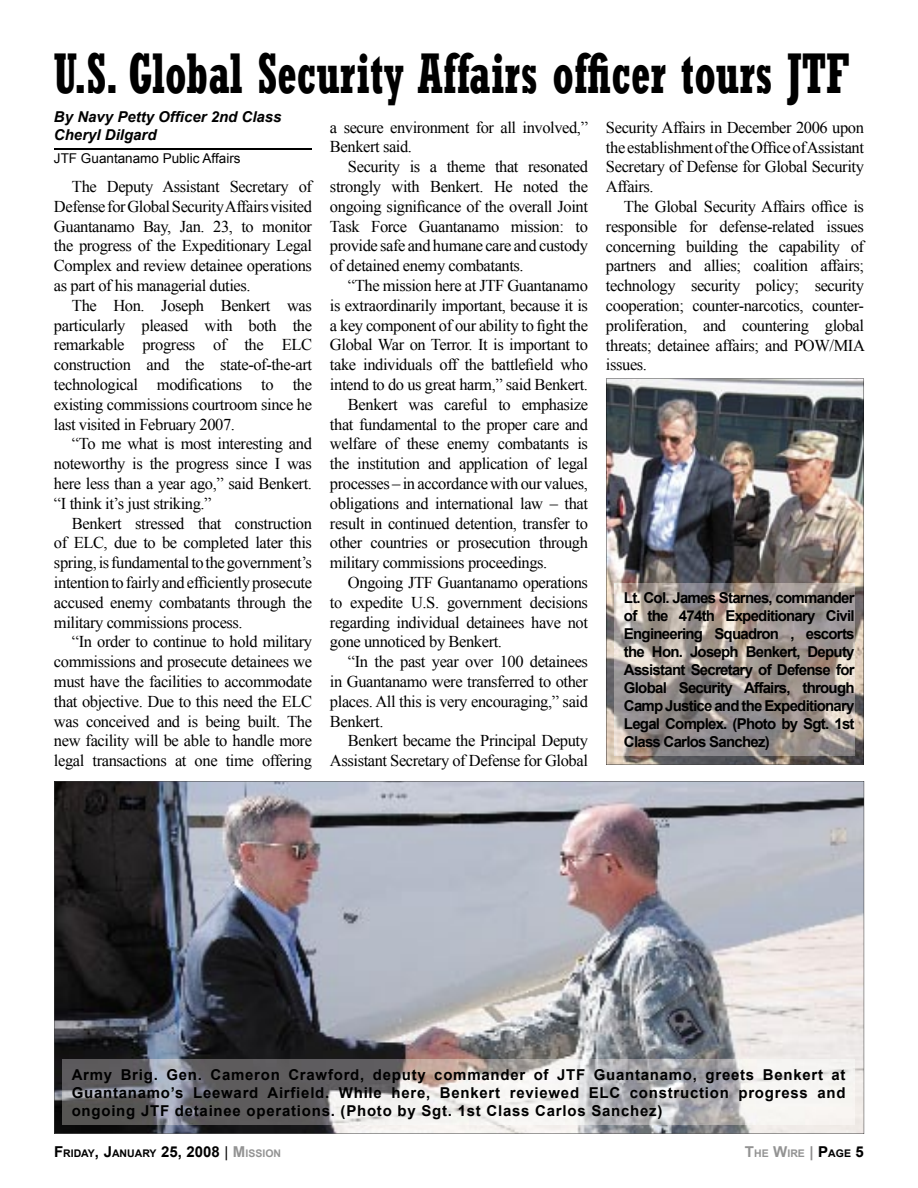
<style>
.page{position:relative;width:918px;height:1188px;background:#fff}
.page>*{position:absolute;margin:0;border:0;box-sizing:border-box;transform-origin:0 0}
.t1{font:700 condensed 56.25px "Rockwell";color:#000;scale:.8 1}
.t2{font:16.5px/19.8px "Times New Roman";letter-spacing:-.025em;color:#000;text-align:justify}
.t3{font:700 15px/18px "Arial";color:#000;text-align:justify}
.t4{font:italic 700 15px/18px "Arial";color:#000}
.t5{font:13.5px "Arial";color:#000}
.t6{font:700 10.5px "Arial";color:#000}
.t7{font:700 10.5px "Arial";color:#939393}
.s1{font-size:15px}
.s2{font-weight:400;font-size:15px}
.s3{font-size:15px;color:#939393}
.s4{color:#939393}
.s5{font-size:15px;color:#8f8e8f}
.s6{font-size:15px;color:#000}
.s7{color:#000}
</style>
<div class="page">
<img style="left:54px;top:781px;width:810px;height:353px">
<hr style="left:54px;top:148px;width:258px;height:1px;background:#000">
<img style="left:606px;top:379px;width:258px;height:386px">
<img style="left:63px;top:1060px;width:792px;height:65px">
<img style="left:615px;top:583px;width:240px;height:173px">
<h1 class="t1" style="left:54px;top:40px;width:996px">U.S. Global Security Affairs officer tours JTF</h1>
<p class="t4" style="left:54px;top:109px;width:229px">By Navy Petty Officer 2nd Class<br>Cheryl Dilgard</p>
<p class="t5" style="left:54px;top:149px;width:188px">JTF Guantanamo Public Affairs</p>
<p class="t2" style="left:54px;top:176px;width:260px;text-indent:18px">The Deputy Assistant Secretary of Defense for Global Security Affairs visited Guantanamo Bay, Jan. 23, to monitor the progress of the Expeditionary Legal Complex and review detainee operations as part of his managerial duties.</p>
<p class="t2" style="left:54px;top:295px;width:260px;text-indent:18px">The Hon. Joseph Benkert was particularly pleased with both the remarkable progress of the ELC construction and the state-of-the-art technological modifications to the existing commissions courtroom since he last visited in February 2007.</p>
<p class="t2" style="left:54px;top:434px;width:260px;text-indent:18px">“To me what is most interesting and noteworthy is the progress since I was here less than a year ago,” said Benkert. “I think it’s just striking.”</p>
<p class="t2" style="left:54px;top:513px;width:260px;text-indent:18px">Benkert stressed that construction of ELC, due to be completed later this spring, is fundamental to the government’s intention to fairly and efficiently prosecute accused enemy combatants through the military commissions process.</p>
<p class="t2" style="left:54px;top:632px;width:260px;text-indent:18px">“In order to continue to hold military commissions and prosecute detainees we must have the facilities to accommodate that objective. Due to this need the ELC was conceived and is being built. The new facility will be able to handle more legal transactions at one time offering</p>
<p class="t2" style="left:330px;top:117px;width:260px">a secure environment for all involved,”<br>Benkert said.</p>
<p class="t2" style="left:330px;top:157px;width:260px;text-indent:18px">Security is a theme that resonated strongly with Benkert. He noted the ongoing significance of the overall Joint Task Force Guantanamo mission: to provide safe and humane care and custody of detained enemy combatants.</p>
<p class="t2" style="left:348px;top:275px;width:241px">“The mission here at JTF Guantanamo</p>
<p class="t2" style="left:330px;top:295px;width:260px">is extraordinarily important, because it is</p>
<p class="t2" style="left:330px;top:315px;width:260px">a key component of our ability to fight the</p>
<p class="t2" style="left:330px;top:335px;width:259px">Global War on Terror. It is important to</p>
<p class="t2" style="left:330px;top:355px;width:260px">take individuals off the battlefield who</p>
<p class="t2" style="left:330px;top:374px;width:260px">intend to do us great harm,” said Benkert.</p>
<p class="t2" style="left:348px;top:394px;width:242px">Benkert was careful to emphasize</p>
<p class="t2" style="left:330px;top:414px;width:260px">that fundamental to the proper care and</p>
<p class="t2" style="left:330px;top:434px;width:260px">welfare of these enemy combatants is</p>
<p class="t2" style="left:330px;top:454px;width:260px">the institution and application of legal</p>
<p class="t2" style="left:330px;top:473px;width:260px">processes – in accordance with our values,</p>
<p class="t2" style="left:330px;top:493px;width:260px">obligations and international law – that</p>
<p class="t2" style="left:330px;top:513px;width:260px">result in continued detention, transfer to</p>
<p class="t2" style="left:330px;top:533px;width:260px">other countries or prosecution through</p>
<p class="t2" style="left:330px;top:553px;width:219px">military commissions proceedings.</p>
<p class="t2" style="left:348px;top:572px;width:242px">Ongoing JTF Guantanamo operations</p>
<p class="t2" style="left:330px;top:592px;width:260px">to expedite U.S. government decisions</p>
<p class="t2" style="left:330px;top:612px;width:260px">regarding individual detainees have not</p>
<p class="t2" style="left:330px;top:632px;width:174px">gone unnoticed by Benkert.</p>
<p class="t2" style="left:348px;top:652px;width:242px">“In the past year over 100 detainees</p>
<p class="t2" style="left:330px;top:671px;width:260px">in Guantanamo were transferred to other</p>
<p class="t2" style="left:330px;top:691px;width:260px">places. All this is very encouraging,” said</p>
<p class="t2" style="left:330px;top:711px;width:55px">Benkert.</p>
<p class="t2" style="left:348px;top:731px;width:242px">Benkert became the Principal Deputy</p>
<p class="t2" style="left:330px;top:751px;width:259px">Assistant Secretary of Defense for Global</p>
<p class="t2" style="left:606px;top:117px;width:260px">Security Affairs in December 2006 upon the establishment of the Office of Assistant Secretary of Defense for Global Security Affairs.</p>
<p class="t2" style="left:606px;top:196px;width:260px;text-indent:18px">The Global Security Affairs office is responsible for defense-related issues concerning building the capability of partners and allies; coalition affairs; technology security policy; security cooperation; counter-narcotics, counter&shy;proliferation, and countering global threats; detainee affairs; and POW/MIA issues.</p>
<p class="t3" style="left:624px;top:589px;width:232px">Lt. Col. James Starnes, commander of the 474th Expeditionary Civil Engineering Squadron , escorts the Hon. Joseph Benkert, Deputy Assistant Secretary of Defense for Global Security Affairs, through Camp Justice and the Expeditionary Legal Complex. (Photo by Sgt. 1st Class Carlos Sanchez)</p>
<p class="t3" style="left:72px;top:1066px;width:775px">Army Brig. Gen. Cameron Crawford, deputy commander of JTF Guantanamo, greets Benkert at Guantanamo’s Leeward Airfield. While here, Benkert reviewed ELC construction progress and ongoing JTF detainee operations. (Photo by Sgt. 1st Class Carlos Sanchez)</p>
<p class="t6" style="left:54px;top:1147px;width:229px"><span class="s1">F</span>RIDAY<span class="s1">, J</span>ANUARY <span class="s1">25, 2008</span> <span class="s2">|</span> <span class="s3">M</span><span class="s4">ISSION</span></p>
<p class="t7" style="left:745px;top:1147px;width:121px"><span class="s1">T</span>HE <span class="s1">W</span>IRE <span class="s5">|</span> <span class="s6">P</span><span class="s7">AGE</span> <span class="s6">5</span></p>
</div>
